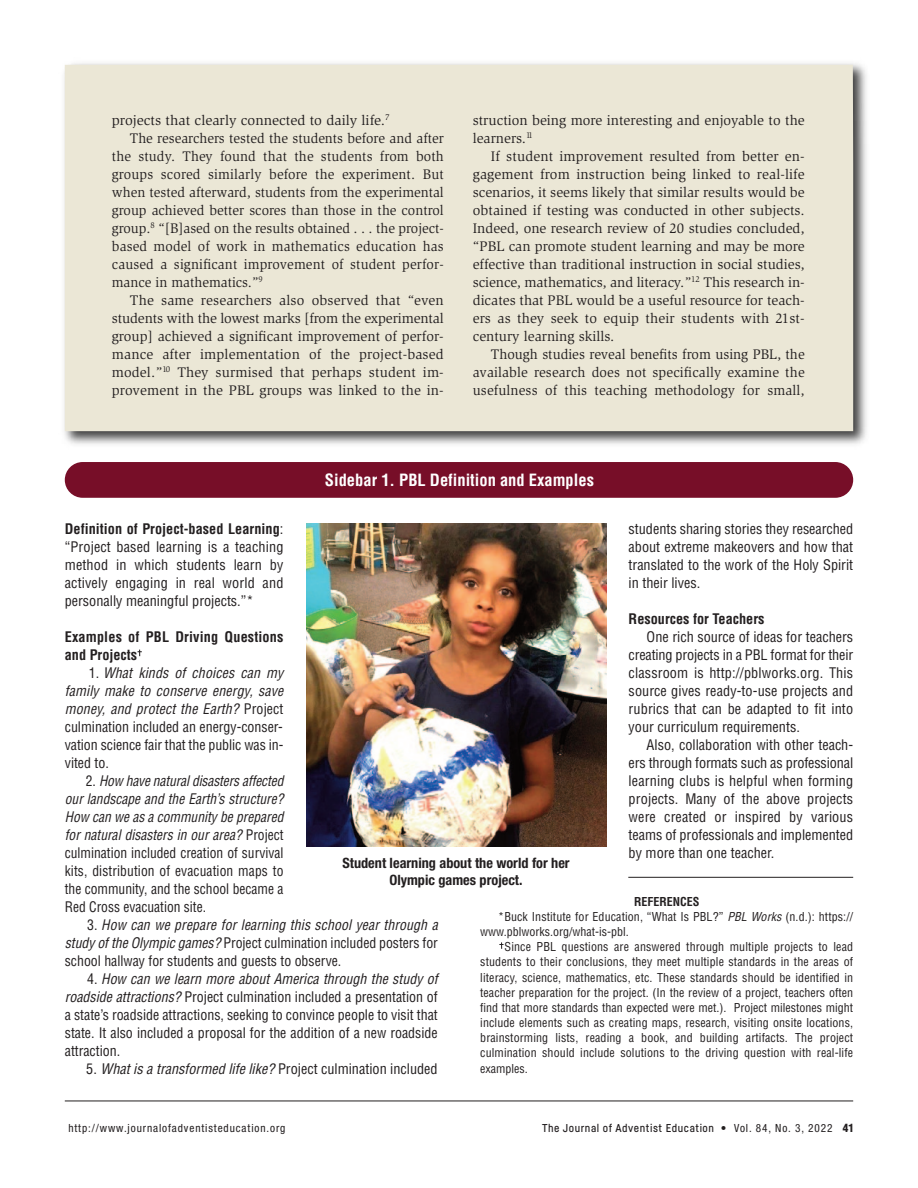
<style>
.page{position:relative;width:918px;height:1188px;background:#fff}
.page>*{position:absolute;margin:0;border:0;box-sizing:border-box;transform-origin:0 0}
.t1{font:700 condensed 16.5px "Helvetica";color:#fff}
.t2{font:14.25px/18px "Slimbach Std";letter-spacing:.01em;color:#231f20;text-align:justify}
.t3{font:condensed 14.25px/18px "Helvetica";color:#231f20;text-align:justify}
.t4{font:condensed 14.25px/18px "Helvetica";color:#231f20;scale:.95 1}
.t5{font:700 condensed 14.25px/18px "Helvetica";color:#231f20}
.t6{font:700 condensed 14.25px/17.2px "Helvetica Neue";color:#231f20;text-align:center}
.t7{font:condensed 12px/15.1px "Helvetica";letter-spacing:.01em;color:#231f20}
.t8{font:700 condensed 12px "Helvetica";color:#231f20}
.t9{font:500 11.25px "Fabrikat";letter-spacing:.05em;color:#231f20}
.t10{font:condensed 11.25px "Helvetica Neue";letter-spacing:.08em;color:#231f20}
.t11{font:900 condensed 11.25px "Helvetica";color:#231f20}
.s1{font-weight:700}
.s2{font-style:italic}
.s3{font-family:"Helvetica Neue";font-weight:400;font-stretch:condensed}
</style>
<div class="page">
<img style="left:64px;top:63px;width:803px;height:381px">
<div style="left:65px;top:65px;width:788px;height:366px;background:#ebe7d6"></div>
<div style="left:65px;top:462px;width:788px;height:36px;background:#770e28;border-radius:18px"></div>
<img style="left:306px;top:523px;width:300px;height:324px">
<hr style="left:65px;top:1101px;width:788px;height:1px;background:#231f20">
<hr style="left:628px;top:877px;width:225px;height:1px;background:#231f20">
<svg style="left:138px;top:650px;width:4px;height:6px"></svg>
<svg style="left:499px;top:942px;width:5px;height:7px"></svg>
<p class="t2" style="left:112px;top:113px;width:279px">projects that clearly connected to daily life.<sup>7</sup></p>
<p class="t2" style="left:112px;top:131px;width:333px;text-indent:18px">The researchers tested the students before and after the study. They found that the stu dents from both groups scored similarly before the ex per iment. But when tested after ward, stu dents from the exper imental group achieved better scores than those in the control group.<sup>8</sup> “[B]ased on the results obtained . . . the project&shy;based model of work in math ematics educa tion has caused a signifi cant im prove ment of stu dent per for - mance in mathe matics.”<sup>9</sup></p>
<p class="t2" style="left:112px;top:293px;width:333px;text-indent:18px">The same researchers also observed that “even students with the lowest marks [from the experimental group] achieved a significant improvement of per for - mance after implemen ta tion of the project-based mod el.”<sup>10</sup> They surmised that per haps student im - prove ment in the PBL groups was linked to the in -</p>
<p class="t2" style="left:473px;top:113px;width:333px">struc tion being more inter esting and enjoyable to the learn ers.<sup>11</sup></p>
<p class="t2" style="left:473px;top:149px;width:333px;text-indent:18px">If student improvement re sulted from better en - gage ment from instruction being linked to real-life scenarios, it seems likely that similar results would be obtained if testing was con ducted in other sub jects.<br>In deed, one research re view of 20 studies concluded, “PBL can promote student learn ing and may be more effective than traditional in struc tion in social studies, science, mathematics, and literacy.”<sup>12</sup> This research in - di cates that PBL would be a useful resource for teach - ers as they seek to equip their students with 21st&shy;cen tury learning skills.</p>
<p class="t2" style="left:473px;top:347px;width:333px;text-indent:18px">Though studies reveal benefits from using PBL, the available research does not specifically examine the usefulness of this teaching methodology for small,</p>
<p class="t1" style="left:325px;top:473px;width:271px">Sidebar 1. PBL Definition and Examples</p>
<p class="t3" style="left:65px;top:521px;width:220px"><span class="s1">Definition of Project-based Learning</span>: “Project based learning is a teaching method in which students learn by actively engaging in real world and personally meaningful projects.”*</p>
<p class="t5" style="left:65px;top:629px;width:220px">Examples of PBL Driving Questions and Projects</p>
<p class="t3" style="left:65px;top:665px;width:223px;text-align:left;text-indent:24px">1 . <span class="s2">What kinds of choices can my family make to conserve energy, save money, and protect the Earth?</span> P r o j e c t culmination included an energy-conser&shy;vation science fair that the public was in&shy;vited to.</p>
<p class="t4" style="left:65px;top:773px;width:235px;text-indent:21px">2 . <span class="s2">How have naturaldisasters affected our landscape and the Earth’s structure?<br>How can we as a community be prepared for natural disasters in our area?</span> P r o j e c t culmination included creation of survival kits, distribution of evacuation maps to the community, and the school became a Red Cross evacuation site.</p>
<p class="t3" style="left:65px;top:917px;width:377px;text-align:left;text-indent:22px">3 . <span class="s2">How can we prepare for learning this school year through a study ofthe Olympic games?</span> Project culmination included posters for school hallway for students and guests to observe.</p>
<p class="t3" style="left:65px;top:971px;width:377px;text-align:left;text-indent:22px">4 . <span class="s2">How can we learn more about America through the study of roadside attractions?</span> Project culmination included a presentation of a state’s roadside attractions, seeking to convince people to visit that state. It also included a proposal for the addition of a new roadside attraction.</p>
<p class="t3" style="left:86px;top:1061px;width:353px">5. <span class="s2">Whatis a transformed life like?</span> Project culmination included</p>
<p class="t3" style="left:629px;top:521px;width:226px">students sharing stories they researched about extreme makeovers and how that translated to the work of the Holy Spirit in their lives.</p>
<p class="t5" style="left:629px;top:611px;width:137px">Resources for Teachers</p>
<p class="t3" style="left:629px;top:629px;width:226px;text-indent:18px">One rich source of ideas for teachers creating projects in a PBL format for their classroom is http://pblworks.org. This source gives ready-to-use projects and rubrics that can be adapted to fit into your curriculum requirements.</p>
<p class="t3" style="left:629px;top:737px;width:226px;text-indent:18px">Also, collaboration with other teach - ers through formats such as professional learning clubs is helpful when forming projects. Many of the above projects were created or inspired by various teams of professionals and implemented by more than one teacher.</p>
<p class="t8" style="left:634px;top:897px;width:67px">REFERENCES</p>
<p class="t7" style="left:480px;top:910px;width:374px;text-indent:18px">*Buck Institute for Education, “What Is PBL?” <span class="s2">PBL Works</span> (n.d.): https:// www.pblworks.org/what-is-pbl.</p>
<p class="t7" style="left:480px;top:940px;width:374px;text-align:justify;text-indent:24px">Since PBL questions are answered through multiple projects to lead students to their conclusions, they meet multiple standards in the areas of literacy, science, mathematics, etc. These standards should be identified in teacher preparation for the project. (In the review of a project, teachers often find that more standards than expected were met.). Project milestones might include elements such as creating maps, research, visiting onsite locations, brainstorming lists, reading a book, and building artifacts. The project culmination should include solutions to the driving question with real-life examples.</p>
<p class="t6" style="left:342px;top:856px;width:229px">Student learning about the world for her<br>Olympic games project.</p>
<p class="t10" style="left:68px;top:1124px;width:219px">http://www.journalofadventisteducation.org</p>
<p class="t9" style="left:542px;top:1124px;width:292px">The Journal of Adventist Education <span class="s3">• Vol. 84, No. 3, 2022</span></p>
<p class="t11" style="left:843px;top:1123px;width:13px">41</p>
</div>
